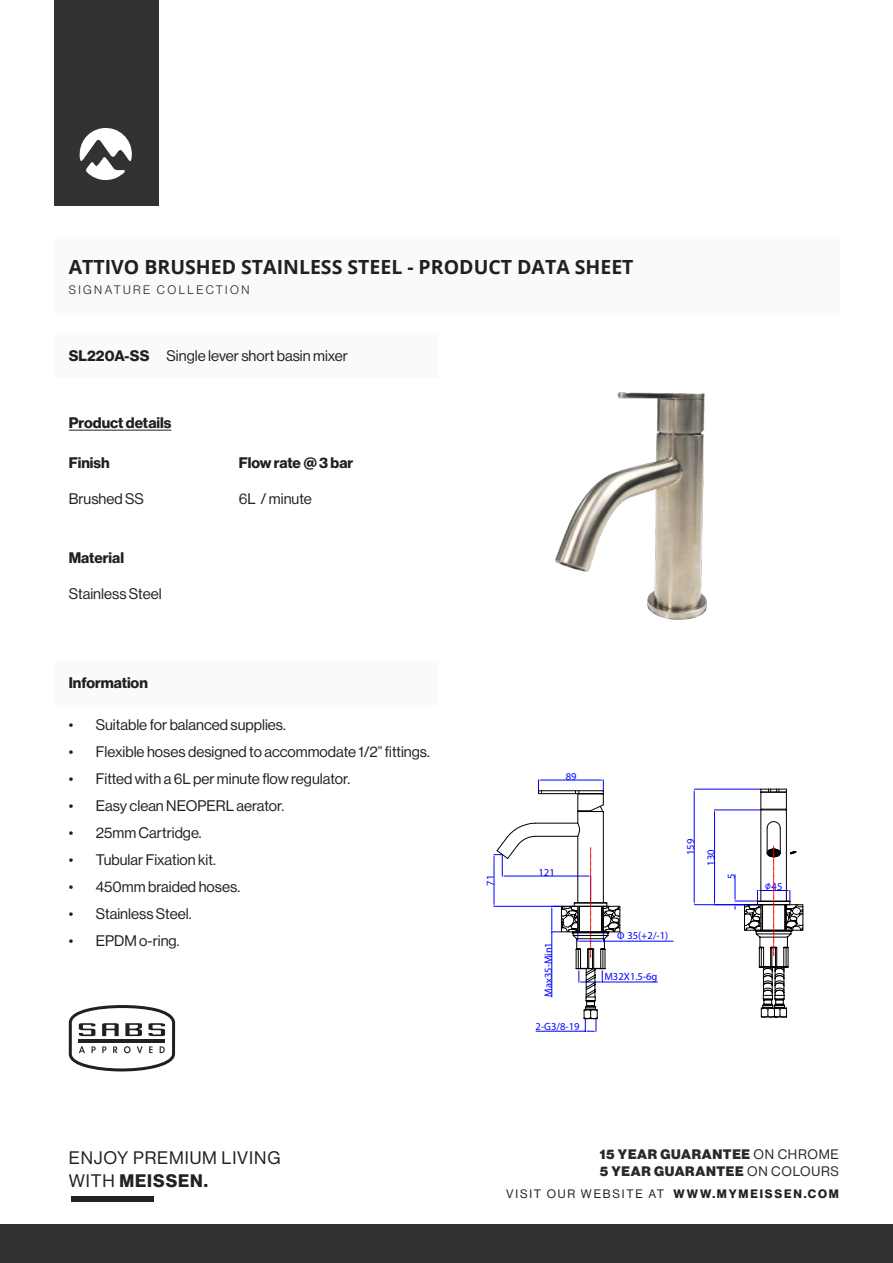
<style>
.page{position:relative;width:893px;height:1263px;background:#fff}
.page>*{position:absolute;margin:0;border:0;box-sizing:border-box;transform-origin:0 0}
.t1{font:700 19.5px "Open Sans";color:#231f20}
.t2{font:17.7px/22.8px "N Haas Grotesk DS Pro 55 Rg";letter-spacing:.05em;color:#202221}
.t3{font:15px "N Haas Grotesk DS Pro 55 Rg";color:#231f20}
.t4{font:15px "N Haas Grotesk DS Pro 75 Bd";color:#231f20}
.body_text{font:13.5px "N Haas Grotesk DS Pro 95 Blk";letter-spacing:.05em;color:#292929}
.body_text-2{font:12px "N Haas Grotesk DS Pro 55 Rg";letter-spacing:.15em;color:#231f20}
.t5{font:12px "N Haas Grotesk DS Pro 45 Lt";letter-spacing:.2em;color:#231f20}
.t6{font:10.5px "Myriad Pro";color:#00f}
.s1{font-family:"N Haas Grotesk DS Pro 75 Bd"}
.s2{font-size:10.2px}
.s3{font-family:"ISOCPEUR";font-size:11.25px}
.s4{font-family:"N Haas Grotesk DS Pro 55 Rg"}
</style>
<div class="page">
<div style="left:55px;top:333px;width:384px;height:44px;background:#f9fafa"></div>
<div style="left:54px;top:0;width:104px;height:205px;background:#333233"></div>
<svg style="left:80px;top:128px;width:52px;height:52px"></svg>
<div style="left:72px;top:1196px;width:82px;height:5px;background:#202221"></div>
<div style="left:0;top:1224px;width:893px;height:39px;background:#333233"></div>
<div style="left:55px;top:239px;width:785px;height:74px;background:#f9fafa"></div>
<div style="left:55px;top:660px;width:384px;height:44px;background:#f9fafa"></div>
<hr style="left:69px;top:430px;width:102px;height:1px;background:#231f20">
<hr style="left:694px;top:904px;width:63px;height:1px;background:#00f">
<hr style="left:694px;top:789px;width:67px;height:1px;background:#00f">
<hr style="left:694px;top:791px;width:1px;height:111px;background:#00f">
<hr style="left:494px;top:906px;width:80px;height:1px;background:#00f">
<hr style="left:494px;top:857px;width:1px;height:47px;background:#00f">
<hr style="left:505px;top:876px;width:83px;height:1px;background:#00f">
<hr style="left:541px;top:780px;width:60px;height:1px;background:#00f">
<hr style="left:714px;top:810px;width:47px;height:1px;background:#00f">
<hr style="left:714px;top:812px;width:1px;height:90px;background:#00f">
<hr style="left:892px;top:748px;width:1px;height:68px;background:#000">
<hr style="left:761px;top:810px;width:1px;height:91px;background:#000">
<hr style="left:786px;top:810px;width:1px;height:91px;background:#000">
<hr style="left:577px;top:836px;width:1px;height:67px;background:#000">
<svg style="left:538px;top:780px;width:4px;height:13px"></svg>
<hr style="left:603px;top:811px;width:1px;height:92px;background:#000">
<hr style="left:536px;top:836px;width:42px;height:1px;background:#000">
<hr style="left:536px;top:823px;width:42px;height:1px;background:#000">
<hr style="left:538px;top:793px;width:65px;height:1px;background:#000">
<hr style="left:538px;top:790px;width:65px;height:1px;background:#000">
<svg style="left:761px;top:789px;width:26px;height:22px"></svg>
<svg style="left:494px;top:823px;width:42px;height:53px"></svg>
<svg style="left:575px;top:780px;width:29px;height:56px"></svg>
<hr style="left:602px;top:982px;width:55px;height:1px;background:#00f">
<hr style="left:603px;top:941px;width:70px;height:1px;background:#00f">
<hr style="left:536px;top:1031px;width:49px;height:1px;background:#00f">
<svg style="left:551px;top:848px;width:69px;height:184px"></svg>
<svg style="left:735px;top:821px;width:68px;height:196px"></svg>
<img style="left:555px;top:392px;width:152px;height:228px">
<svg style="left:69px;top:1005px;width:106px;height:67px"></svg>
<p class="t1" style="left:69px;top:253px;width:566px">ATTIVO BRUSHED STAINLESS STEEL - PRODUCT DATA SHEET</p>
<p class="t5" style="left:69px;top:283px;width:182px">SIGNATURE COLLECTION</p>
<p class="t4" style="left:69px;top:347px;width:82px">SL220A-SS</p>
<p class="t3" style="left:167px;top:347px;width:183px">Single lever short basin mixer</p>
<p class="t4" style="left:69px;top:414px;width:104px">Product details</p>
<p class="t4" style="left:69px;top:454px;width:42px">Finish</p>
<p class="t3" style="left:69px;top:491px;width:77px">Brushed SS</p>
<p class="t4" style="left:69px;top:549px;width:57px">Material</p>
<p class="t3" style="left:69px;top:585px;width:94px">Stainless Steel</p>
<p class="t4" style="left:69px;top:674px;width:81px">Information</p>
<p class="t4" style="left:239px;top:454px;width:116px">Flow rate @ 3 bar</p>
<p class="t3" style="left:239px;top:491px;width:75px">6L / minute</p>
<p class="t3" style="left:69px;top:716px;width:219px">• Suitable for balanced supplies.</p>
<p class="t3" style="left:69px;top:743px;width:363px">• Flexible hoses designed to accommodate 1/2” fittings.</p>
<p class="t3" style="left:69px;top:770px;width:283px">• Fitted with a 6L per minute flow regulator.</p>
<p class="t3" style="left:69px;top:797px;width:217px">• Easy clean NEOPERL aerator.</p>
<p class="t3" style="left:69px;top:824px;width:134px">• 25mm Cartridge.</p>
<p class="t3" style="left:69px;top:851px;width:149px">• Tubular Fixation kit.</p>
<p class="t3" style="left:69px;top:878px;width:173px">• 450mm braided hoses.</p>
<p class="t3" style="left:69px;top:905px;width:124px">• Stainless Steel.</p>
<p class="t3" style="left:69px;top:932px;width:112px">• EPDM o-ring.</p>
<p class="t2" style="left:69px;top:1146px;width:213px">ENJOY PREMIUM LIVING<br>WITH <span class="s1">MEISSEN.</span></p>
<p class="t6" style="left:484px;top:885px;width:12px;rotate:-90deg">71</p>
<p class="t6" style="left:566px;top:770px;width:12px">89</p>
<p class="t6" style="left:538px;top:866px;width:18px">121</p>
<p class="t6" style="left:542px;top:997px;width:56px;rotate:-90deg">Max35-Min1</p>
<p class="t6" style="left:536px;top:1020px;width:45px">2-G3/8-19</p>
<p class="t6" style="left:684px;top:855px;width:18px;rotate:-90deg">159</p>
<p class="t6" style="left:704px;top:865px;width:18px;rotate:-90deg">130</p>
<p class="t6" style="left:725px;top:879px;width:7px;rotate:-90deg">5</p>
<p class="t6" style="left:617px;top:929px;width:53px"><span class="s2">Φ</span> 35(+2/-1)</p>
<p class="t6" style="left:604px;top:970px;width:54px">M32X1.5-6g</p>
<p class="t6" style="left:765px;top:880px;width:19px"><span class="s3">∅</span>45</p>
<p class="body_text" style="left:600px;top:1146px;width:241px">15 YEAR GUARANTEE <span class="s4">ON CHROME</span></p>
<p class="body_text" style="left:600px;top:1163px;width:241px">5 YEAR GUARANTEE <span class="s4">ON COLOURS</span></p>
<p class="body_text-2" style="left:506px;top:1187px;width:334px">VISIT OUR WEBSITE AT <span class="s1">WWW.MYMEISSEN.COM</span></p>
</div>
